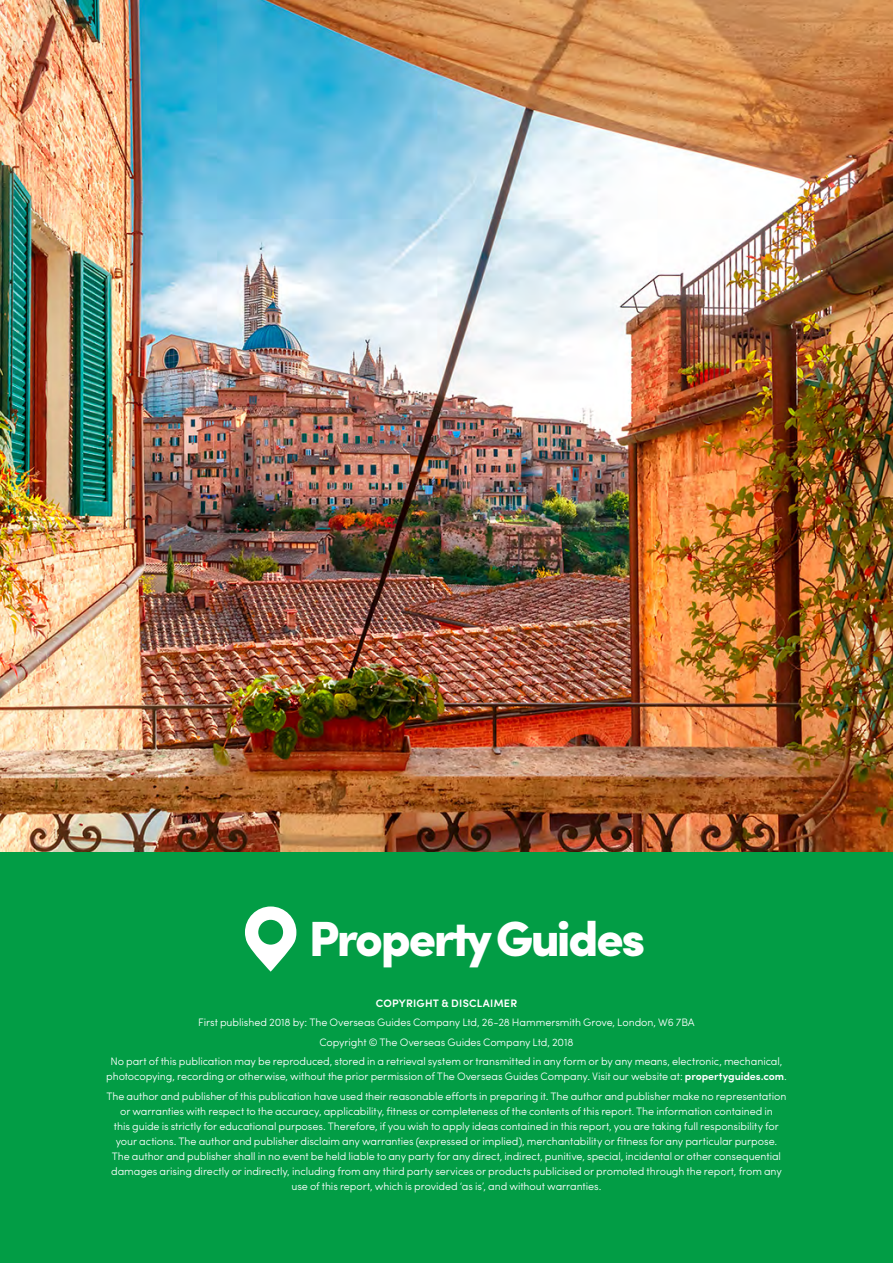
<style>
.page{position:relative;width:893px;height:1263px;background:#fff}
.page>*{position:absolute;margin:0;border:0;box-sizing:border-box;transform-origin:0 0}
.t1{font:900 49.5px "Sofia Pro";letter-spacing:-.045em;color:#fff}
.t2{font:300 10.8px/15px "Sofia Pro";letter-spacing:-.005em;color:#fff;text-align:center}
.t3{font:600 10.8px "Sofia Pro";letter-spacing:.025em;color:#fff}
.s1{font-weight:600}
</style>
<div class="page">
<div style="left:0;top:138px;width:893px;height:1125px;background:#029d45"></div>
<svg style="left:245px;top:906px;width:51px;height:66px"></svg>
<img style="left:0;top:0;width:893px;height:851px">
<h1 class="t1" style="left:309px;top:900px;width:338px">Property Guides</h1>
<p class="t3" style="left:376px;top:995px;width:143px">COPYRIGHT &amp; DISCLAIMER</p>
<p class="t2" style="left:110px;top:1012px;width:674px;line-height:19.4px">First published 2018 by: The Overseas Guides Company Ltd, 26-28 Hammersmith Grove, London, W6 7BA<br>Copyright © The Overseas Guides Company Ltd, 2018<br>No part of this publication may be reproduced, stored in a retrieval system or transmitted in any form or by any means, electronic, mechanical,</p>
<p class="t2" style="left:106px;top:1066px;width:682px;line-height:19.4px;text-align:left">photocopying, recording or otherwise, without the prior permission of The Overseas Guides Company. Visit our website at: <span class="s1">propertyguides.com</span>.<br>The author and publisher of this publication have used their reasonable efforts in preparing it. The author and publisher make no representation</p>
<p class="t2" style="left:111px;top:1102px;width:672px">or warranties with respect to the accuracy, applicability, fitness or completeness of the contents of this report. The information contained in this guide is strictly for educational purposes. Therefore, if you wish to apply ideas contained in this report, you are taking full responsibility for your actions. The author and publisher disclaim any warranties (expressed or implied), merchantability or fitness for any particular purpose.<br>The author and publisher shall in no event be held liable to any party for any direct, indirect, punitive, special, incidental or other consequential damages arising directly or indirectly, including from any third party services or products publicised or promoted through the report, from any use of this report, which is provided ‘as is’, and without warranties.</p>
</div>
